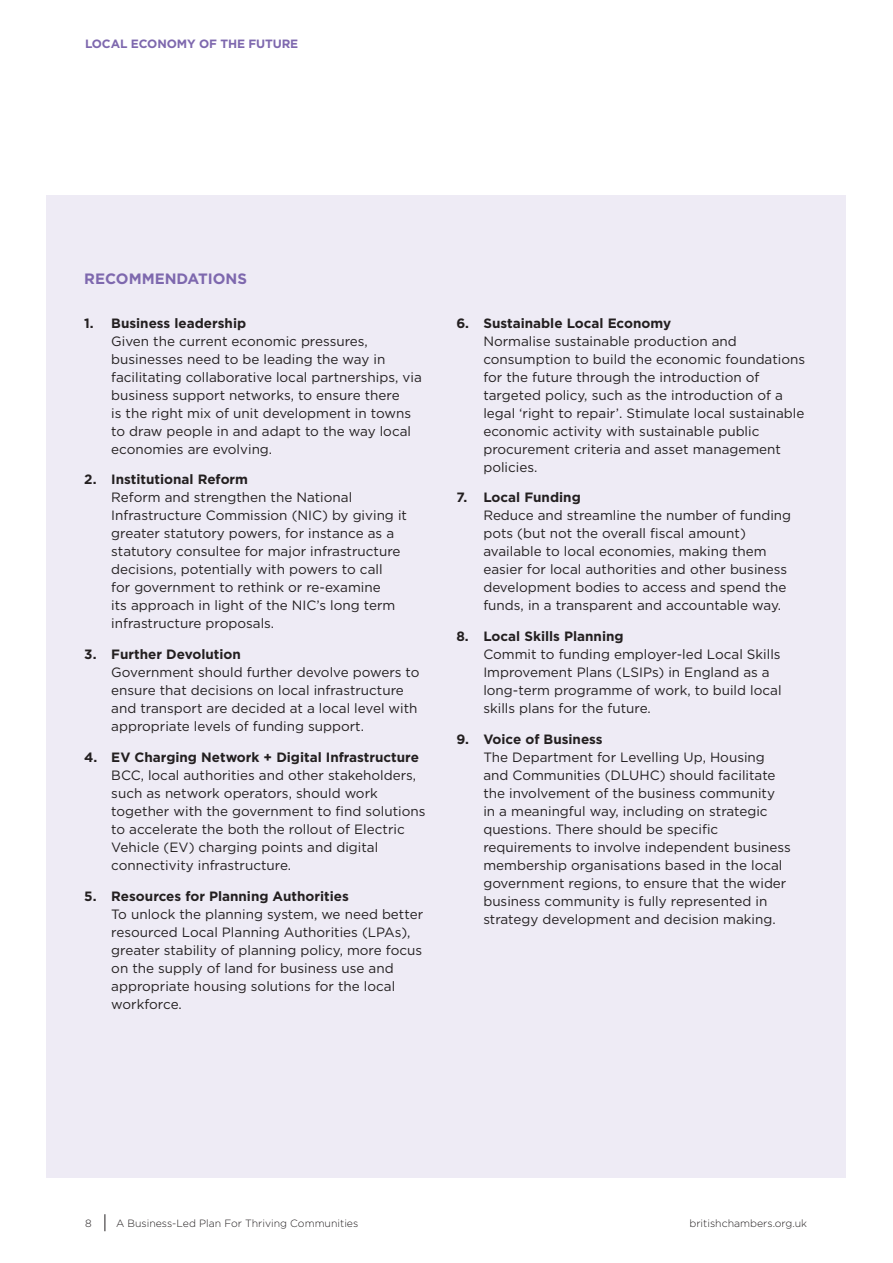
<style>
.page{position:relative;width:893px;height:1263px;background:#fff}
.page>*{position:absolute;margin:0;border:0;box-sizing:border-box;transform-origin:0 0}
.Body_copy{font:700 15px "Gotham";color:#7e68ae}
.t1{font:13.5px/18px "Gotham";color:#231f20}
.t2{font:700 12px "Gotham";letter-spacing:-.01em;color:#7e68ae}
.t3{font:300 10.5px "Gotham";color:#231f20}
.s1{font-weight:700}
</style>
<div class="page">
<svg style="left:105px;top:1214px;width:1px;height:17px"></svg>
<div style="left:47px;top:195px;width:799px;height:983px;background:#eeebf5"></div>
<p class="t2" style="left:85px;top:36px;width:215px">LOCAL ECONOMY OF THE FUTURE</p>
<p class="Body_copy" style="left:84px;top:269px;width:164px">RECOMMENDATIONS</p>
<p class="t1" style="left:111px;top:314px;width:312px;text-indent:-27px"><span class="s1">1. Business leadership<br></span>Given the current economic pressures, businesses need to be leading the way in facilitating collaborative local partnerships, via business support networks, to ensure there<br>is the right mix of unit development in towns to draw people in and adapt to the way local economies are evolving.</p>
<p class="t1" style="left:111px;top:470px;width:297px;text-indent:-27px"><span class="s1">2. Institutional Reform<br></span>Reform and strengthen the National Infrastructure Commission (NIC) by giving it greater statutory powers, for instance as a statutory consultee for major infrastructure decisions, potentially with powers to call<br>for government to rethink or re-examine<br>its approach in light of the NIC’s long term infrastructure proposals.</p>
<p class="t1" style="left:111px;top:645px;width:310px;text-indent:-27px"><span class="s1">3. Further Devolution<br></span>Government should further devolve powers to ensure that decisions on local infrastructure and transport are decided at a local level with appropriate levels of funding support.</p>
<p class="t1" style="left:111px;top:748px;width:316px;text-indent:-27px"><span class="s1">4. EV Charging Network + Digital Infrastructure </span>BCC, local authorities and other stakeholders, such as network operators, should work together with the government to find solutions to accelerate the both the rollout of Electric Vehicle (EV) charging points and digital connectivity infrastructure.</p>
<p class="t1" style="left:111px;top:887px;width:313px;text-indent:-27px"><span class="s1">5. Resources for Planning Authorities<br></span>To unlock the planning system, we need better resourced Local Planning Authorities (LPAs), greater stability of planning policy, more focus on the supply of land for business use and appropriate housing solutions for the local workforce.</p>
<p class="t1" style="left:483px;top:314px;width:323px;text-indent:-27px"><span class="s1">6. Sustainable Local Economy<br></span>Normalise sustainable production and consumption to build the economic foundations for the future through the introduction of targeted policy, such as the introduction of a legal ‘right to repair’. Stimulate local sustainable economic activity with sustainable public procurement criteria and asset management policies.</p>
<p class="t1" style="left:483px;top:488px;width:309px;text-indent:-27px"><span class="s1">7. Local Funding<br></span>Reduce and streamline the number of funding pots (but not the overall fiscal amount) available to local economies, making them easier for local authorities and other business development bodies to access and spend the funds, in a transparent and accountable way.</p>
<p class="t1" style="left:483px;top:627px;width:300px;text-indent:-27px"><span class="s1">8. Local Skills Planning<br></span>Commit to funding employer-led Local Skills Improvement Plans (LSIPs) in England as a long-term programme of work, to build local skills plans for the future.</p>
<p class="t1" style="left:483px;top:730px;width:309px;text-indent:-27px"><span class="s1">9. Voice of Business<br></span>The Department for Levelling Up, Housing and Communities (DLUHC) should facilitate the involvement of the business community<br>in a meaningful way, including on strategic questions. There should be specific requirements to involve independent business membership organisations based in the local government regions, to ensure that the wider business community is fully represented in strategy development and decision making.</p>
<p class="t3" style="left:85px;top:1216px;width:8px">8</p>
<p class="t3" style="left:116px;top:1216px;width:244px">A Business-Led Plan For Thriving Communities</p>
<p class="t3" style="left:689px;top:1216px;width:119px">britishchambers.org.uk</p>
</div>
